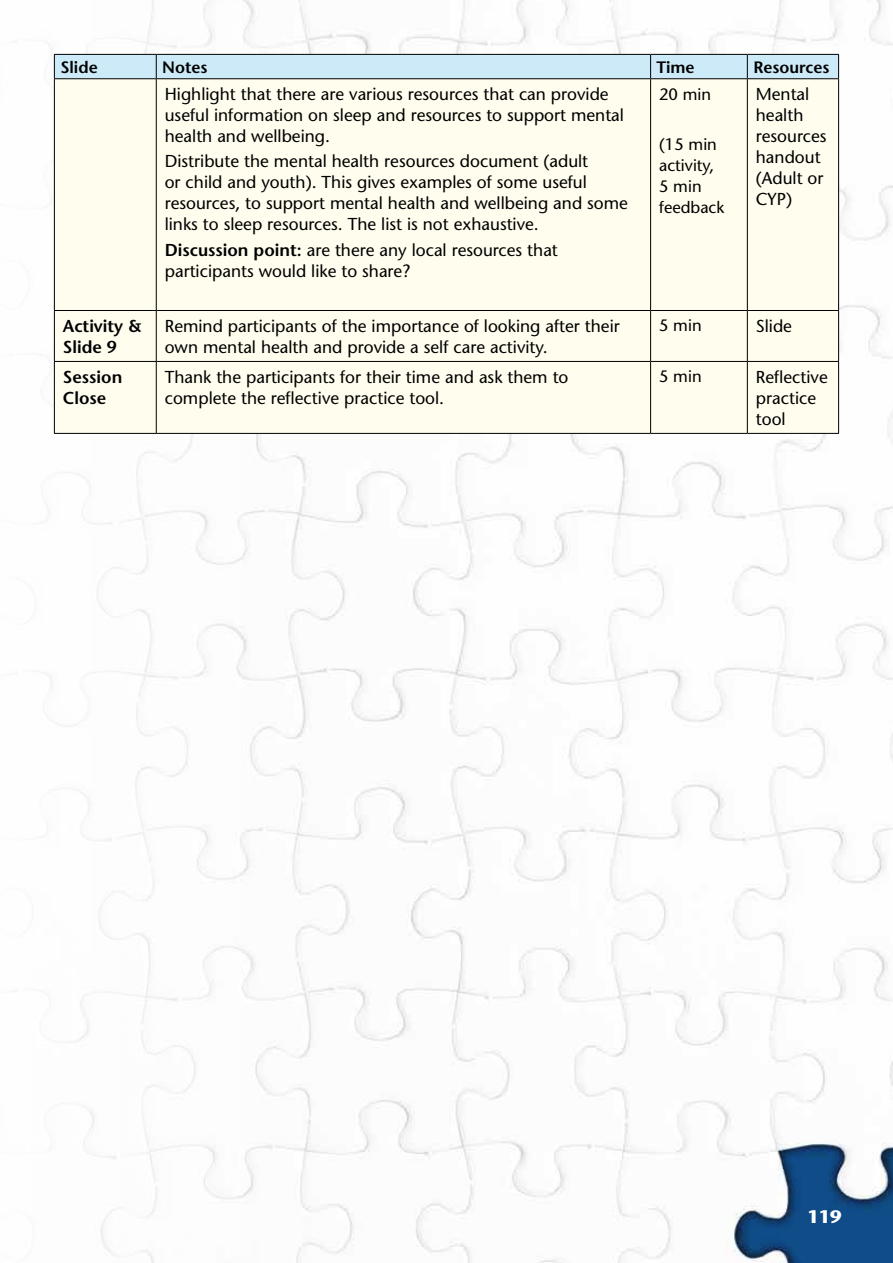
<style>
.page{position:relative;width:893px;height:1263px;background:#fff}
.page>*{position:absolute;margin:0;border:0;box-sizing:border-box;transform-origin:0 0}
.t1{font:700 18px "Stone Sans";color:#fff}
.t2{font:17.25px/21px "Stone Sans";color:#000}
.t3{font:600 17.25px/21px "Stone Sans";color:#000}
.t4{font:16.5px/21px "Stone Sans";color:#000}
.t5{font:600 16.5px "Stone Sans";color:#000}
.s1{font-weight:600}
</style>
<div class="page">
<img style="left:48px;top:0;width:845px;height:1263px">
<div style="left:55px;top:79px;width:783px;height:354px;background:#fffdee"></div>
<div style="left:54px;top:54px;width:785px;height:24px;background:#cceaf8"></div>
<hr style="left:54px;top:78px;width:102px;height:1px;background:#000">
<hr style="left:54px;top:79px;width:1px;height:231px;background:#000">
<hr style="left:156px;top:78px;width:495px;height:1px;background:#000">
<hr style="left:156px;top:79px;width:1px;height:231px;background:#000">
<hr style="left:651px;top:78px;width:96px;height:1px;background:#000">
<hr style="left:650px;top:79px;width:1px;height:231px;background:#000">
<hr style="left:747px;top:78px;width:92px;height:1px;background:#000">
<hr style="left:747px;top:79px;width:1px;height:231px;background:#000">
<hr style="left:838px;top:79px;width:1px;height:231px;background:#000">
<hr style="left:54px;top:310px;width:102px;height:1px;background:#000">
<hr style="left:54px;top:311px;width:1px;height:50px;background:#000">
<hr style="left:156px;top:310px;width:495px;height:1px;background:#000">
<hr style="left:156px;top:311px;width:1px;height:50px;background:#000">
<hr style="left:651px;top:310px;width:96px;height:1px;background:#000">
<hr style="left:650px;top:311px;width:1px;height:50px;background:#000">
<hr style="left:747px;top:310px;width:92px;height:1px;background:#000">
<hr style="left:747px;top:311px;width:1px;height:50px;background:#000">
<hr style="left:838px;top:311px;width:1px;height:50px;background:#000">
<hr style="left:54px;top:361px;width:102px;height:1px;background:#000">
<hr style="left:54px;top:362px;width:1px;height:71px;background:#000">
<hr style="left:156px;top:361px;width:495px;height:1px;background:#000">
<hr style="left:156px;top:362px;width:1px;height:71px;background:#000">
<hr style="left:651px;top:361px;width:96px;height:1px;background:#000">
<hr style="left:650px;top:362px;width:1px;height:71px;background:#000">
<hr style="left:747px;top:361px;width:92px;height:1px;background:#000">
<hr style="left:747px;top:362px;width:1px;height:71px;background:#000">
<hr style="left:838px;top:362px;width:1px;height:71px;background:#000">
<hr style="left:54px;top:433px;width:102px;height:1px;background:#000">
<hr style="left:156px;top:433px;width:495px;height:1px;background:#000">
<hr style="left:651px;top:433px;width:96px;height:1px;background:#000">
<hr style="left:747px;top:433px;width:92px;height:1px;background:#000">
<p class="t5" style="left:60px;top:57px;width:39px">Slide</p>
<p class="t5" style="left:162px;top:57px;width:47px">Notes</p>
<p class="t5" style="left:657px;top:57px;width:40px">Time</p>
<p class="t5" style="left:753px;top:57px;width:78px">Resources</p>
<p class="t2" style="left:165px;top:84px;width:461px">Highlight that there are various resources that can provide useful information on sleep and resources to support mental health and wellbeing.</p>
<p class="t2" style="left:165px;top:151px;width:465px">Distribute the mental health resources document (adult<br>or child and youth). This gives examples of some useful resources, to support mental health and wellbeing and some links to sleep resources. The list is not exhaustive.</p>
<p class="t2" style="left:165px;top:239px;width:395px"><span class="s1">Discussion point:</span> are there any local resources that participants would like to share?</p>
<p class="t2" style="left:756px;top:84px;width:72px">Mental health resources handout (Adult or<br>CYP)</p>
<p class="t4" style="left:659px;top:83px;width:54px">20 min</p>
<p class="t4" style="left:659px;top:134px;width:67px">(15 min activity,<br>5 min feedback</p>
<p class="t3" style="left:63px;top:315px;width:80px">Activity &amp;<br>Slide 9</p>
<p class="t2" style="left:165px;top:315px;width:456px">Remind participants of the importance of looking after their own mental health and provide a self care activity.</p>
<p class="t4" style="left:659px;top:315px;width:44px">5 min</p>
<p class="t2" style="left:756px;top:315px;width:38px">Slide</p>
<p class="t3" style="left:63px;top:366px;width:61px">Session<br>Close</p>
<p class="t2" style="left:165px;top:366px;width:405px">Thank the participants for their time and ask them to complete the reflective practice tool.</p>
<p class="t4" style="left:659px;top:366px;width:44px">5 min</p>
<p class="t2" style="left:756px;top:366px;width:73px">Reflective practice tool</p>
<p class="t1" style="left:807px;top:1206px;width:36px">119</p>
</div>
